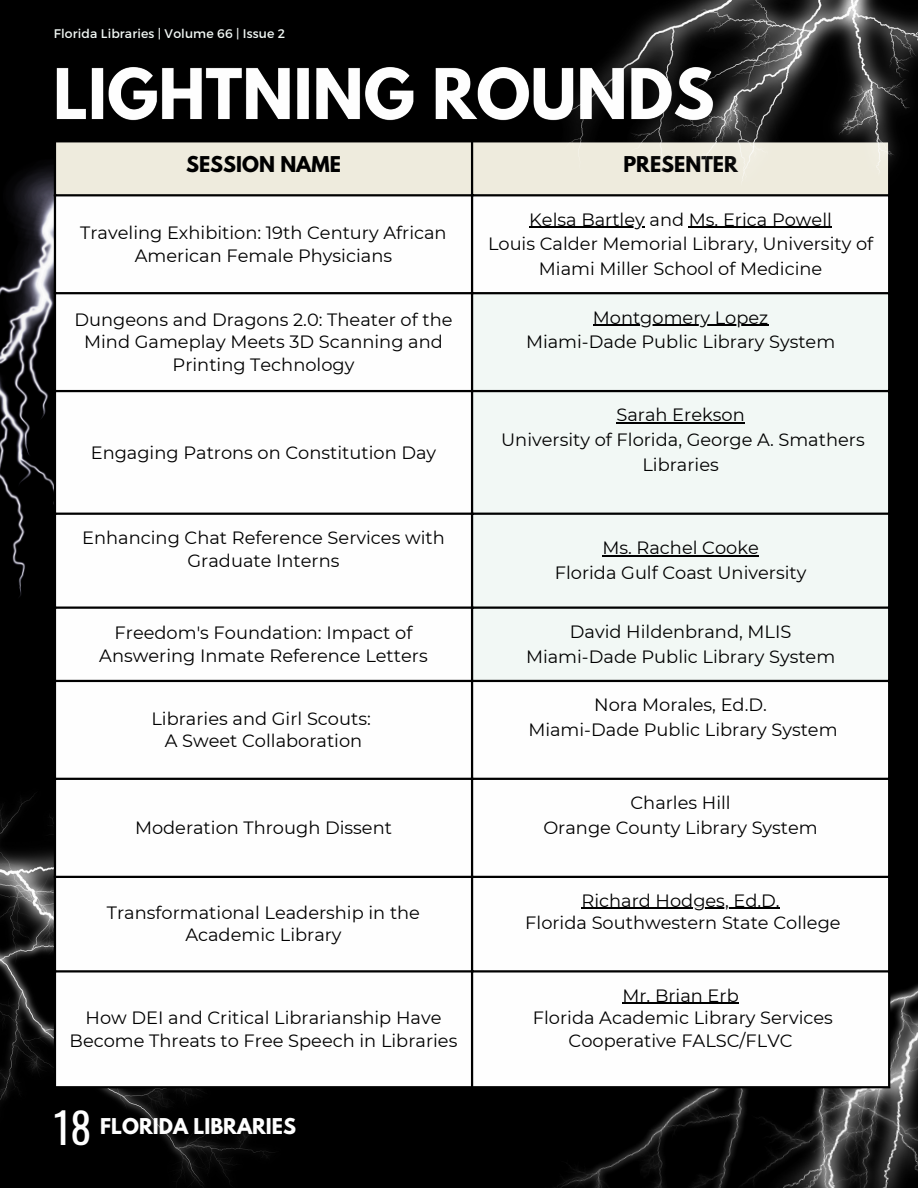
<style>
.page{position:relative;width:918px;height:1188px;background:#000}
.page>*{position:absolute;margin:0;border:0;box-sizing:border-box;transform-origin:0 0}
.t1{font:41.85px "Oswald";color:#fefefe}
.t2{font:700 19.35px "League Spartan";color:#000}
.t3{font:700 19.35px "League Spartan";color:#fefefe}
.t4{font:17.85px/22.5px "Montserrat";color:#000;text-align:center}
.t5{font:12.45px "Montserrat";letter-spacing:.01em;color:#f2f8f5}
</style>
<div class="page">
<img style="left:0;top:165px;width:54px;height:432px">
<img style="left:554px;top:984px;width:364px;height:204px">
<img style="left:0;top:795px;width:275px;height:393px">
<div style="left:56px;top:150px;width:490px;height:44px;background:#eeebdd"></div>
<div style="left:56px;top:196px;width:832px;height:890px;background:#fefefe"></div>
<div style="left:473px;top:294px;width:415px;height:386px;background:#f2f8f5"></div>
<hr style="left:529px;top:227px;width:116px;height:1px;background:#000">
<hr style="left:689px;top:227px;width:143px;height:1px;background:#000">
<hr style="left:593px;top:325px;width:175px;height:1px;background:#000">
<hr style="left:616px;top:423px;width:129px;height:1px;background:#000">
<hr style="left:602px;top:555px;width:157px;height:1px;background:#000">
<hr style="left:582px;top:908px;width:198px;height:1px;background:#000">
<hr style="left:622px;top:1003px;width:117px;height:1px;background:#000">
<hr style="left:54px;top:142px;width:2px;height:944px;background:#000">
<hr style="left:471px;top:142px;width:2px;height:944px;background:#000">
<hr style="left:888px;top:142px;width:2px;height:944px;background:#000">
<hr style="left:54px;top:292px;width:836px;height:2px;background:#000">
<hr style="left:54px;top:390px;width:836px;height:2px;background:#000">
<hr style="left:54px;top:513px;width:836px;height:2px;background:#000">
<hr style="left:54px;top:607px;width:836px;height:2px;background:#000">
<hr style="left:54px;top:680px;width:836px;height:2px;background:#000">
<hr style="left:54px;top:778px;width:836px;height:2px;background:#000">
<hr style="left:54px;top:876px;width:836px;height:2px;background:#000">
<hr style="left:54px;top:970px;width:836px;height:3px;background:#000">
<hr style="left:54px;top:1086px;width:836px;height:2px;background:#000">
<img style="left:546px;top:0;width:372px;height:201px">
<img style="left:56px;top:41px;width:685px;height:109px">
<h2 class="t5" style="left:54px;top:26px;width:233px">Florida Libraries | Volume 66 | Issue 2</h2>
<p class="t2" style="left:186px;top:154px;width:156px">SESSION NAME</p>
<p class="t2" style="left:623px;top:154px;width:116px">PRESENTER</p>
<p class="t4" style="left:80px;top:222px;width:368px">Traveling Exhibition: 19th Century African<br>American Female Physicians</p>
<p class="t4" style="left:529px;top:208px;width:304px">Kelsa Bartley and Ms. Erica Powell</p>
<p class="t4" style="left:488px;top:232px;width:387px;line-height:24.8px">Louis Calder Memorial Library, University of<br>Miami Miller School of Medicine</p>
<p class="t4" style="left:74px;top:308px;width:380px">Dungeons and Dragons 2.0: Theater of the<br>Mind Gameplay Meets 3D Scanning and<br>Printing Technology</p>
<p class="t4" style="left:593px;top:306px;width:177px">Montgomery Lopez</p>
<p class="t4" style="left:526px;top:331px;width:311px">Miami-Dade Public Library System</p>
<p class="t4" style="left:91px;top:441px;width:347px">Engaging Patrons on Constitution Day</p>
<p class="t4" style="left:616px;top:404px;width:130px">Sarah Erekson</p>
<p class="t4" style="left:501px;top:427px;width:365px;line-height:24.8px">University of Florida, George A. Smathers<br>Libraries</p>
<p class="t4" style="left:82px;top:526px;width:364px">Enhancing Chat Reference Services with<br>Graduate Interns</p>
<p class="t4" style="left:602px;top:537px;width:158px">Ms. Rachel Cooke</p>
<p class="t4" style="left:555px;top:561px;width:253px">Florida Gulf Coast University</p>
<p class="t4" style="left:99px;top:621px;width:330px">Freedom's Foundation: Impact of<br>Answering Inmate Reference Letters</p>
<p class="t4" style="left:570px;top:620px;width:223px">David Hildenbrand, MLIS</p>
<p class="t4" style="left:526px;top:645px;width:311px">Miami-Dade Public Library System</p>
<p class="t4" style="left:152px;top:707px;width:221px">Libraries and Girl Scouts:</p>
<p class="t4" style="left:165px;top:730px;width:199px">A Sweet Collaboration</p>
<p class="t4" style="left:135px;top:816px;width:259px">Moderation Through Dissent</p>
<p class="t4" style="left:107px;top:901px;width:315px">Transformational Leadership in the<br>Academic Library</p>
<p class="t4" style="left:70px;top:1007px;width:389px">How DEI and Critical Librarianship Have<br>Become Threats to Free Speech in Libraries</p>
<p class="t1" style="left:54px;top:1095px;width:39px">18</p>
<p class="t3" style="left:100px;top:1116px;width:197px">FLORIDA LIBRARIES</p>
<p class="t4" style="left:594px;top:694px;width:174px">Nora Morales, Ed.D.</p>
<p class="t4" style="left:528px;top:718px;width:311px">Miami-Dade Public Library System</p>
<p class="t4" style="left:630px;top:792px;width:102px">Charles Hill</p>
<p class="t4" style="left:543px;top:816px;width:276px">Orange County Library System</p>
<p class="t4" style="left:582px;top:889px;width:200px">Richard Hodges, Ed.D.</p>
<p class="t4" style="left:525px;top:911px;width:317px">Florida Southwestern State College</p>
<p class="t4" style="left:622px;top:984px;width:118px">Mr. Brian Erb</p>
<p class="t4" style="left:533px;top:1007px;width:302px">Florida Academic Library Services<br>Cooperative FALSC/FLVC</p>
</div>
